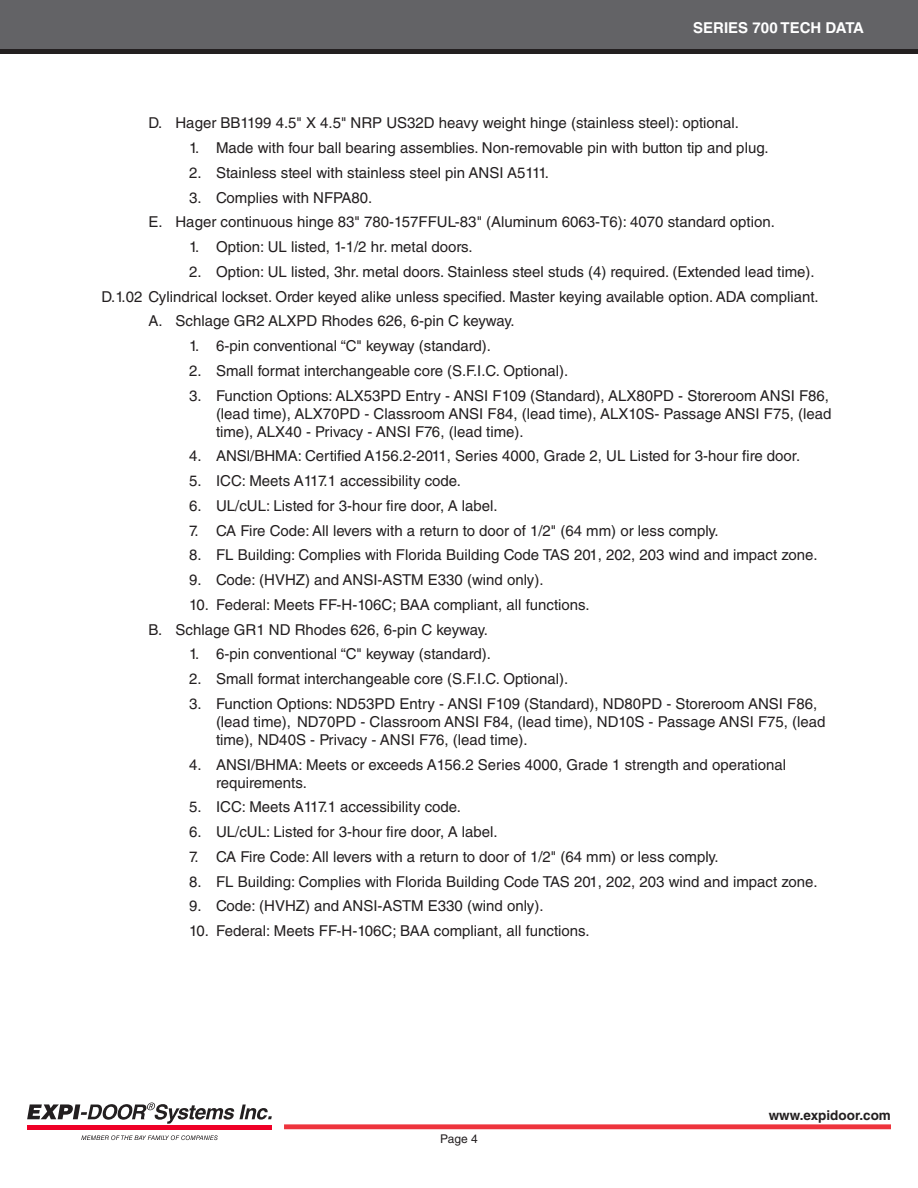
<style>
.page{position:relative;width:918px;height:1188px;background:#fff}
.page>*{position:absolute;margin:0;border:0;box-sizing:border-box;transform-origin:0 0}
.spec_3rd_indent{font:15px/18px "Helvetica LT Std";color:#231f20}
.spec_2nd_indent{font:15px "Helvetica LT Std";color:#231f20}
.spec_1st_indent{font:15px "Helvetica LT Std";color:#231f20}
.t1{font:700 15px "Helvetica LT Std";color:#fff}
.t2{font:700 13.5px "Helvetica LT Std";color:#231f20}
.t3{font:12px "Helvetica LT Std";color:#231f20}
</style>
<div class="page">
<div style="left:284px;top:1124px;width:607px;height:5px;background:#ee343d"></div>
<div style="left:0;top:48px;width:918px;height:6px;background:#231f20"></div>
<div style="left:0;top:0;width:918px;height:49px;background:#636366"></div>
<svg style="left:27px;top:1102px;width:245px;height:22px"></svg>
<hr style="left:27px;top:1125px;width:245px;height:4px;background:#ef0027">
<svg style="left:81px;top:1135px;width:137px;height:5px"></svg>
<p class="t1" style="left:693px;top:19px;width:172px">SERIES 700 TECH DATA</p>
<p class="spec_2nd_indent" style="left:148px;top:115px;width:592px">D. Hager BB1199 4.5" X 4.5" NRP US32D heavy weight hinge (stainless steel): optional.</p>
<p class="spec_3rd_indent" style="left:189px;top:139px;width:581px">1. Made with four ball bearing assemblies. Non-removable pin with button tip and plug.</p>
<p class="spec_3rd_indent" style="left:189px;top:164px;width:361px">2. Stainless steel with stainless steel pin ANSI A5111.</p>
<p class="spec_3rd_indent" style="left:189px;top:188px;width:185px">3. Complies with NFPA80.</p>
<p class="spec_2nd_indent" style="left:148px;top:214px;width:628px">E. Hager continuous hinge 83" 780-157FFUL-83" (Aluminum 6063-T6): 4070 standard option.</p>
<p class="spec_3rd_indent" style="left:189px;top:238px;width:285px">1. Option: UL listed, 1-1/2 hr. metal doors.</p>
<p class="spec_3rd_indent" style="left:189px;top:263px;width:627px">2. Option: UL listed, 3hr. metal doors. Stainless steel studs (4) required. (Extended lead time).</p>
<p class="spec_1st_indent" style="left:102px;top:288px;width:719px">D.1.02 Cylindrical lockset. Order keyed alike unless specified. Master keying available option. ADA compliant.</p>
<p class="spec_2nd_indent" style="left:148px;top:313px;width:368px">A. Schlage GR2 ALXPD Rhodes 626, 6-pin C keyway.</p>
<p class="spec_3rd_indent" style="left:189px;top:337px;width:304px">1. 6-pin conventional “C" keyway (standard).</p>
<p class="spec_3rd_indent" style="left:189px;top:362px;width:381px">2. Small format interchangeable core (S.F.I.C. Optional).</p>
<p class="spec_3rd_indent" style="left:216px;top:386px;width:617px;text-indent:-27px">3. Function Options: ALX53PD Entry - ANSI F109 (Standard), ALX80PD - Storeroom ANSI F86, (lead time), ALX70PD - Classroom ANSI F84, (lead time), ALX10S- Passage ANSI F75, (lead time), ALX40 - Privacy - ANSI F76, (lead time).</p>
<p class="spec_3rd_indent" style="left:189px;top:447px;width:613px">4. ANSl/BHMA: Certified A156.2-2011, Series 4000, Grade 2, UL Listed for 3-hour fire door.</p>
<p class="spec_3rd_indent" style="left:189px;top:472px;width:274px">5. ICC: Meets A117.1 accessibility code.</p>
<p class="spec_3rd_indent" style="left:189px;top:497px;width:310px">6. UL/cUL: Listed for 3-hour fire door, A label.</p>
<p class="spec_3rd_indent" style="left:189px;top:521px;width:531px">7. CA Fire Code: All levers with a return to door of 1/2" (64 mm) or less comply.</p>
<p class="spec_3rd_indent" style="left:189px;top:546px;width:630px">8. FL Building: Complies with Florida Building Code TAS 201, 202, 203 wind and impact zone.</p>
<p class="spec_3rd_indent" style="left:189px;top:571px;width:356px">9. Code: (HVHZ) and ANSI-ASTM E330 (wind only).</p>
<p class="spec_3rd_indent" style="left:189px;top:596px;width:402px">10. Federal: Meets FF-H-106C; BAA compliant, all functions.</p>
<p class="spec_2nd_indent" style="left:148px;top:621px;width:341px">B. Schlage GR1 ND Rhodes 626, 6-pin C keyway.</p>
<p class="spec_3rd_indent" style="left:189px;top:645px;width:304px">1. 6-pin conventional “C" keyway (standard).</p>
<p class="spec_3rd_indent" style="left:189px;top:670px;width:381px">2. Small format interchangeable core (S.F.I.C. Optional).</p>
<p class="spec_3rd_indent" style="left:216px;top:695px;width:611px;text-indent:-27px">3. Function Options: ND53PD Entry - ANSI F109 (Standard), ND80PD - Storeroom ANSI F86, (lead time), ND70PD - Classroom ANSI F84, (lead time), ND10S - Passage ANSI F75, (lead time), ND40S - Privacy - ANSI F76, (lead time).</p>
<p class="spec_3rd_indent" style="left:216px;top:755px;width:572px;text-indent:-27px">4. ANSI/BHMA: Meets or exceeds A156.2 Series 4000, Grade 1 strength and operational requirements.</p>
<p class="spec_3rd_indent" style="left:189px;top:798px;width:274px">5. ICC: Meets A117.1 accessibility code.</p>
<p class="spec_3rd_indent" style="left:189px;top:823px;width:310px">6. UL/cUL: Listed for 3-hour fire door, A label.</p>
<p class="spec_3rd_indent" style="left:189px;top:848px;width:531px">7. CA Fire Code: All levers with a return to door of 1/2" (64 mm) or less comply.</p>
<p class="spec_3rd_indent" style="left:189px;top:872px;width:630px">8. FL Building: Complies with Florida Building Code TAS 201, 202, 203 wind and impact zone.</p>
<p class="spec_3rd_indent" style="left:189px;top:897px;width:356px">9. Code: (HVHZ) and ANSI-ASTM E330 (wind only).</p>
<p class="spec_3rd_indent" style="left:189px;top:922px;width:402px">10. Federal: Meets FF-H-106C; BAA compliant, all functions.</p>
<p class="t3" style="left:440px;top:1132px;width:39px">Page 4</p>
<p class="t2" style="left:769px;top:1107px;width:124px">www.expidoor.com</p>
</div>
